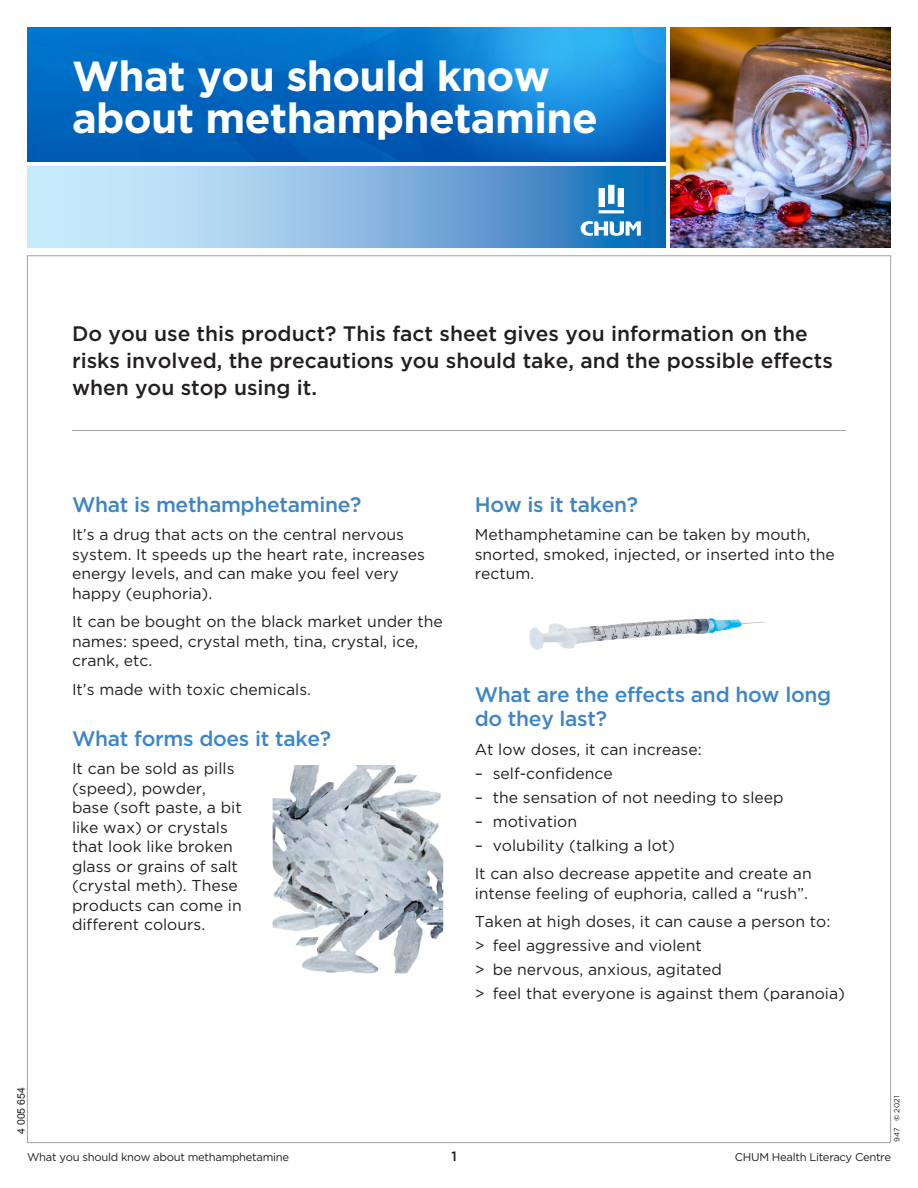
<style>
.page{position:relative;width:918px;height:1188px;background:#fff}
.page>*{position:absolute;margin:0;border:0;box-sizing:border-box;transform-origin:0 0}
.t1{font:700 42px/42px "Gotham";letter-spacing:-.015em;color:#fff}
.t2{font:500 21px/27px "Gotham";color:#231f20}
.t3{font:500 21px/24px "Gotham";letter-spacing:-.015em;color:#3e85c5}
.t4{font:15.75px/19.5px "Gotham";color:#231f20}
.t5{font:500 13.5px "Gotham";color:#231f20}
.t6{font:11.25px "Gotham";letter-spacing:-.025em;color:#231f20}
.t7{font:10.5px "Arial";color:#231f20}
.t8{font:7.5px "Gotham";color:#231f20}
.s1{font-weight:700}
</style>
<div class="page">
<hr style="left:72px;top:430px;width:774px;height:1px;background:#a0a1a5">
<img style="left:27px;top:27px;width:639px;height:135px">
<img style="left:670px;top:27px;width:221px;height:221px">
<svg style="left:27px;top:166px;width:639px;height:82px;background:#85b7e0"></svg>
<svg style="left:599px;top:185px;width:25px;height:28px"></svg>
<svg style="left:581px;top:221px;width:60px;height:15px"></svg>
<img style="left:273px;top:765px;width:170px;height:209px">
<img style="left:529px;top:618px;width:237px;height:32px">
<h1 class="t1" style="left:72px;top:54px;width:527px">What you should know about methamphetamine</h1>
<h2 class="t2" style="left:72px;top:320px;width:762px">Do you use this product? This fact sheet gives you information on the risks involved, the precautions you should take, and the possible effects when you stop using it.</h2>
<p class="t7" style="left:14px;top:1134px;width:48px;rotate:-90deg">4 005 654</p>
<h2 class="t3" style="left:72px;top:492px;width:291px">What is methamphetamine?</h2>
<p class="t4" style="left:72px;top:525px;width:354px">It’s a drug that acts on the central nervous system. It speeds up the heart rate, increases energy levels, and can make you feel very happy (euphoria).</p>
<p class="t4" style="left:72px;top:612px;width:372px">It can be bought on the black market under the names: speed, crystal meth, tina, crystal, ice, crank, etc.</p>
<p class="t4" style="left:72px;top:679px;width:241px">It’s made with toxic chemicals.</p>
<h2 class="t3" style="left:72px;top:726px;width:261px">What forms does it take?</h2>
<p class="t4" style="left:72px;top:759px;width:171px">It can be sold as pills (speed), powder, base (soft paste, a bit like wax) or crystals that look like broken glass or grains of salt (crystal meth). These products can come in different colours.</p>
<h2 class="t3" style="left:475px;top:492px;width:165px">How is it taken?</h2>
<p class="t4" style="left:475px;top:525px;width:362px">Methamphetamine can be taken by mouth, snorted, smoked, injected, or inserted into the rectum.</p>
<h2 class="t3" style="left:475px;top:683px;width:358px">What are the effects and how long do they last?</h2>
<p class="t4" style="left:475px;top:739px;width:228px">At low doses, it can increase:</p>
<p class="t4" style="left:475px;top:763px;width:140px">– self-confidence</p>
<p class="t4" style="left:475px;top:787px;width:310px">– the sensation of not needing to sleep</p>
<p class="t4" style="left:475px;top:811px;width:104px">– motivation</p>
<p class="t4" style="left:475px;top:831px;width:339px;line-height:28.5px">– volubility (talking a lot)<br>It can also decrease appetite and create an</p>
<p class="t4" style="left:475px;top:879px;width:357px;line-height:28.5px">intense feeling of euphoria, called a “rush”.<br>Taken at high doses, it can cause a person to:</p>
<p class="t4" style="left:475px;top:934px;width:372px;line-height:24px">&gt; feel aggressive and violent<br>&gt; be nervous, anxious, agitated<br>&gt; feel that everyone is against them (paranoia)</p>
<p class="t8" style="left:892px;top:1142px;width:48px;rotate:-90deg">947 <span class="s1">©</span> 2021</p>
<p class="t6" style="left:27px;top:1150px;width:264px">What you should know about methamphetamine</p>
<p class="t5" style="left:451px;top:1148px;width:7px">1</p>
<p class="t6" style="left:735px;top:1150px;width:158px">CHUM Health Literacy Centre</p>
</div>
